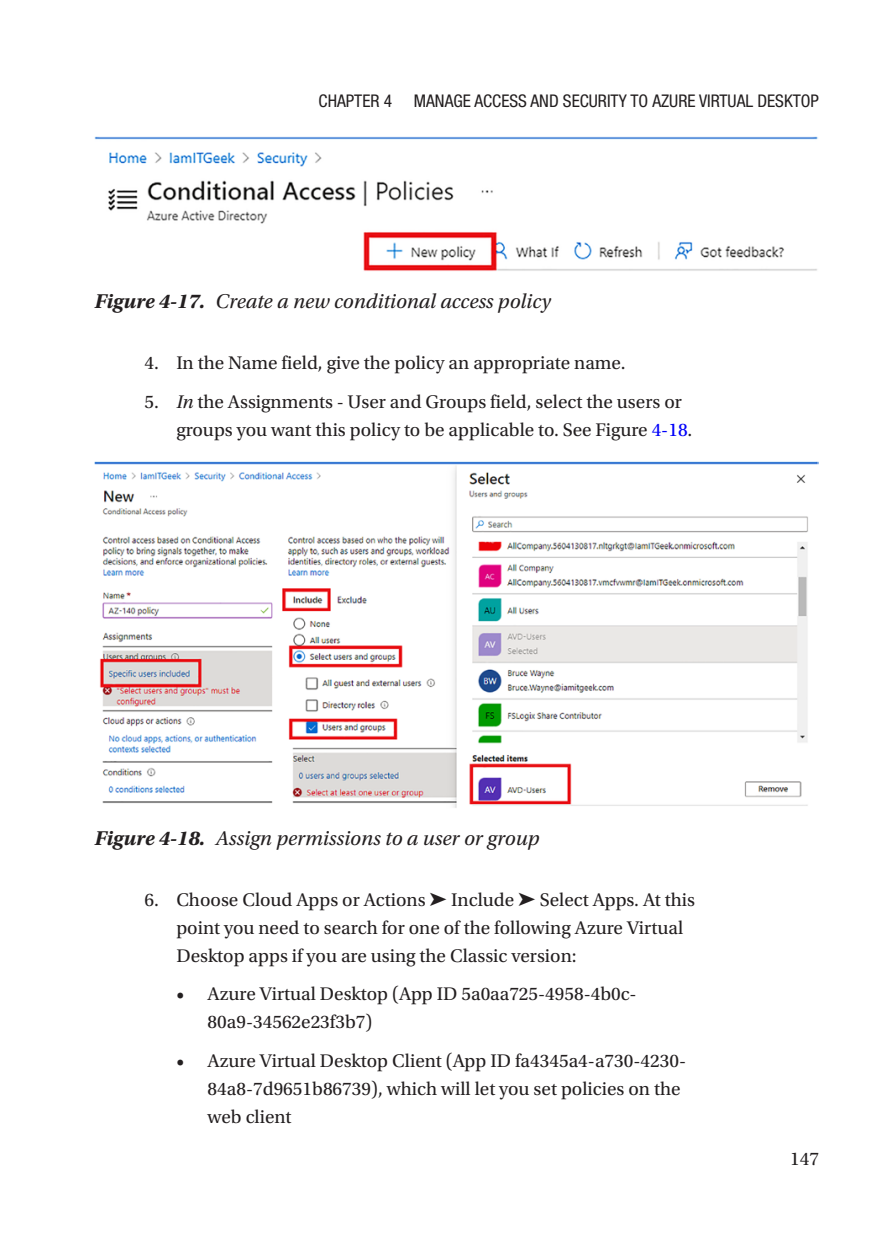
<style>
.page{position:relative;width:882px;height:1260px;background:#fff}
.page>*{position:absolute;margin:0;border:0;box-sizing:border-box;transform-origin:0 0}
.t1{font:italic 21px "Utopia Std";color:#231f20}
.t2{font:19.25px/28px "Utopia Std";color:#231f20}
.t3{font:condensed 17.5px "Helvetica Neue LT Std";color:#231f20}
.s1{font-weight:700}
.s2{font-style:italic}
.s3{color:#0000fa}
</style>
<div class="page">
<img style="left:94px;top:136px;width:724px;height:135px">
<img style="left:94px;top:462px;width:725px;height:346px">
<p class="t3" style="left:319px;top:91px;width:502px">CHAPTER 4 MANAGE ACCESS AND SECURITY TO AZURE VIRTUAL DESKTOP</p>
<p class="t1" style="left:94px;top:290px;width:458px"><span class="s1">Figure 4-17.</span> Create a new conditional access policy</p>
<p class="t2" style="left:145px;top:349px;width:483px">4. In the Name field, give the policy an appropriate name.</p>
<p class="t2" style="left:176px;top:388px;width:518px;text-indent:-32px">5. <span class="s2">In</span> the Assignments - User and Groups field, select the users or groups you want this policy to be applicable to. See Figure <span class="s3">4-18</span>.</p>
<p class="t1" style="left:94px;top:826px;width:446px"><span class="s1">Figure 4-18.</span> Assign permissions to a user or group</p>
<p class="t2" style="left:176px;top:886px;width:520px;text-indent:-32px">6. Choose Cloud Apps or Actions ➤ Include ➤ Select Apps. At this point you need to search for one of the following Azure Virtual<br>Desktop apps if you are using the Classic version:</p>
<p class="t2" style="left:208px;top:981px;width:431px;text-indent:-31px">• Azure Virtual Desktop (App ID 5a0aa725-4958-4b0c-<br>80a9-34562e23f3b7)</p>
<p class="t2" style="left:208px;top:1047px;width:480px;text-indent:-31px">• Azure Virtual Desktop Client (App ID fa4345a4-a730-4230-<br>84a8-7d9651b86739), which will let you set policies on the web client</p>
<p class="t2" style="left:790px;top:1146px;width:30px">147</p>
</div>
